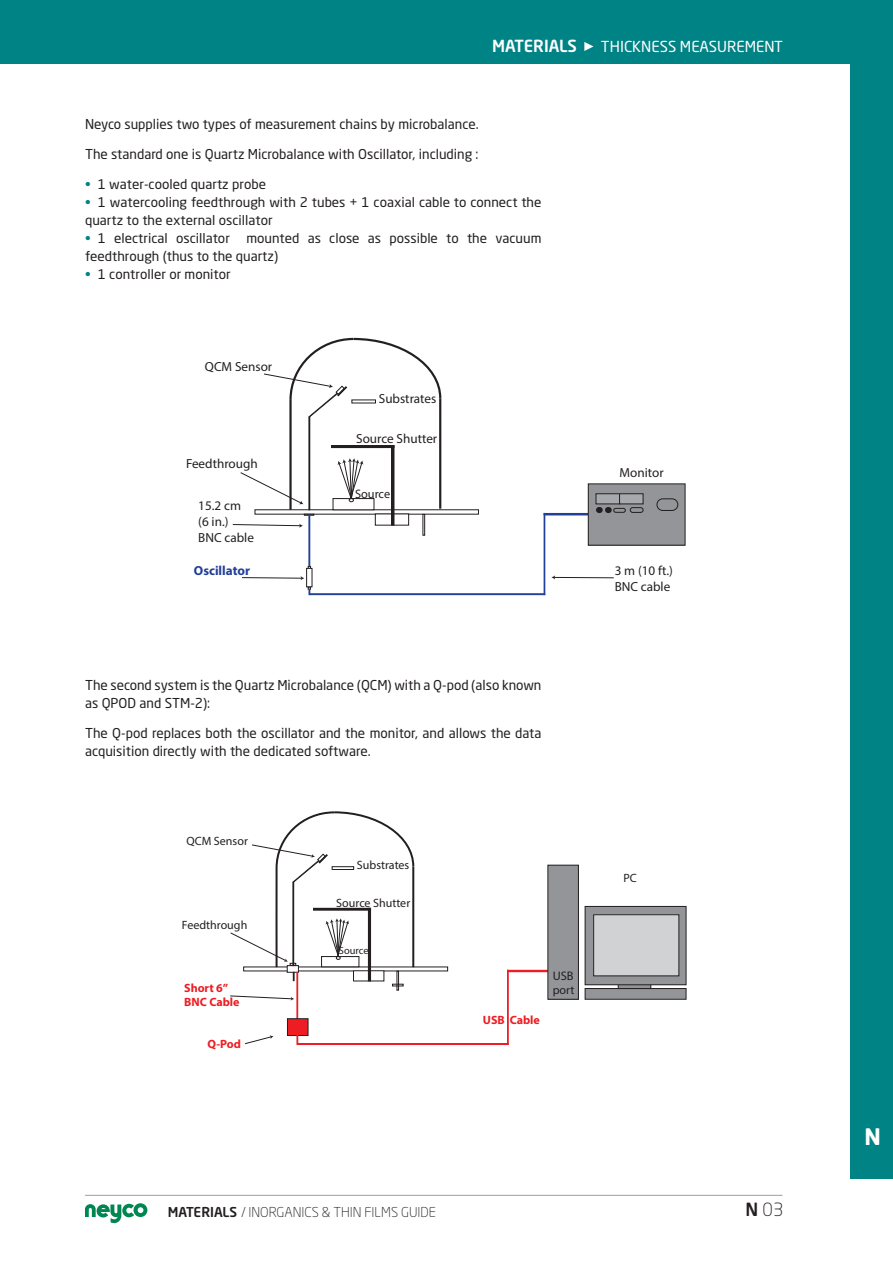
<style>
.page{position:relative;width:893px;height:1263px;background:#fff}
.page>*{position:absolute;margin:0;border:0;box-sizing:border-box;transform-origin:0 0}
.t1{font:700 22.5px "Neo Sans Pro";color:#fff}
.t2{font:300 18px "Neo Sans Pro";color:#231f20}
.t3{font:500 16.5px "Neo Sans Pro";letter-spacing:-.005em;color:#fff}
.t4{font:15px "Neo Sans Pro";color:#fff}
.t5{font:13.5px/18px "Neo Sans Pro";color:#231f20}
.t6{font:300 13.5px "Neo Sans Pro";color:#231f20}
.t7{font:13.2px/18px "Neo Sans Pro";color:#231f20}
.t8{font:13.2px/15.8px "Myriad Pro";color:#231f20}
.t9{font:700 13.2px "Myriad Pro";color:#223f99}
.t10{font:12.45px "Myriad Pro";color:#231f20}
.t11{font:12.3px "Myriad Pro";color:#231f20}
.t12{font:12px "Myriad Pro";color:#231f20}
.t13{font:700 12px/14.4px "Myriad Pro";color:#ee1d23}
.t14{font:10.35px "Myriad Pro";color:#231f20}
.s1{font-size:13.5px;color:#008385}
.s2{font-size:13.2px}
.s3{font-weight:500}
</style>
<div class="page">
<div style="left:0;top:0;width:893px;height:64px;background:#008385"></div>
<svg style="left:584px;top:42px;width:9px;height:9px"></svg>
<div style="left:850px;top:0;width:43px;height:1179px;background:#008385"></div>
<hr style="left:85px;top:1195px;width:697px;height:1px;background:#9d9fa2">
<svg style="left:85px;top:1203px;width:62px;height:20px"></svg>
<div style="left:309px;top:515px;width:1px;height:52px;border:1px solid #223f99"></div>
<div style="left:306px;top:568px;width:6px;height:19px;border:1px solid #231f20"></div>
<svg style="left:308px;top:587px;width:3px;height:8px"></svg>
<div style="left:310px;top:593px;width:235px;height:2px;border:1px solid #223f99"></div>
<div style="left:544px;top:513px;width:1px;height:82px;border:1px solid #223f99"></div>
<div style="left:544px;top:513px;width:44px;height:2px;border:1px solid #223f99"></div>
<div style="left:588px;top:484px;width:97px;height:61px;background:#939598"></div>
<div style="left:596px;top:494px;width:24px;height:10px;background:#a8a9ad"></div>
<div style="left:596px;top:493px;width:24px;height:11px;border:1px solid #231f20"></div>
<div style="left:620px;top:494px;width:23px;height:10px;background:#a8a9ad"></div>
<div style="left:619px;top:493px;width:24px;height:11px;border:1px solid #231f20"></div>
<div style="left:613px;top:508px;width:13px;height:4px;border:1px solid #231f20;border-radius:2px"></div>
<div style="left:630px;top:507px;width:13px;height:6px;border:1px solid #231f20;border-radius:2px"></div>
<div style="left:657px;top:499px;width:21px;height:12px;border:1px solid #231f20;border-radius:6px"></div>
<svg style="left:596px;top:507px;width:16px;height:6px"></svg>
<div style="left:391px;top:445px;width:3px;height:80px;border:1px solid #231f20"></div>
<div style="left:331px;top:445px;width:63px;height:3px;border:1px solid #231f20"></div>
<div style="left:309px;top:417px;width:1px;height:93px;border:1px solid #231f20"></div>
<div style="left:423px;top:514px;width:2px;height:21px;border:1px solid #231f20"></div>
<svg style="left:338px;top:458px;width:25px;height:44px"></svg>
<svg style="left:240px;top:472px;width:63px;height:32px"></svg>
<svg style="left:232px;top:524px;width:71px;height:4px"></svg>
<svg style="left:242px;top:576px;width:62px;height:4px"></svg>
<hr style="left:554px;top:577px;width:60px;height:1px;background:#231f20">
<hr style="left:289px;top:400px;width:3px;height:110px;background:#231f20">
<svg style="left:264px;top:337px;width:178px;height:80px"></svg>
<hr style="left:439px;top:398px;width:2px;height:111px;background:#231f20">
<div style="left:297px;top:972px;width:1px;height:47px;border:1px solid #ee1d23"></div>
<div style="left:287px;top:1019px;width:21px;height:16px;background:#ee1d23"></div>
<div style="left:287px;top:1018px;width:21px;height:18px;border:1px solid #231f20"></div>
<svg style="left:297px;top:1035px;width:212px;height:10px"></svg>
<hr style="left:508px;top:970px;width:1px;height:74px;background:#ee1d23">
<div style="left:507px;top:970px;width:1px;height:74px;border:1px solid #ee1d23"></div>
<div style="left:507px;top:970px;width:41px;height:2px;border:1px solid #ee1d23"></div>
<div style="left:548px;top:865px;width:30px;height:134px;background:#939598"></div>
<div style="left:548px;top:865px;width:31px;height:134px;border:1px solid #231f20"></div>
<div style="left:585px;top:988px;width:101px;height:11px;background:#939598"></div>
<div style="left:585px;top:988px;width:101px;height:11px;border:1px solid #231f20"></div>
<hr style="left:618px;top:984px;width:33px;height:4px;background:#939598">
<div style="left:618px;top:984px;width:33px;height:5px;border:1px solid #231f20"></div>
<div style="left:585px;top:906px;width:101px;height:79px;background:#939598"></div>
<div style="left:585px;top:906px;width:101px;height:79px;border:1px solid #231f20"></div>
<div style="left:594px;top:915px;width:85px;height:61px;background:#d1d2d4"></div>
<div style="left:593px;top:914px;width:86px;height:62px;border:1px solid #231f20"></div>
<svg style="left:245px;top:1035px;width:28px;height:9px"></svg>
<svg style="left:230px;top:811px;width:185px;height:190px"></svg>
<p class="t3" style="left:492px;top:36px;width:86px">MATERIALS</p>
<p class="t4" style="left:601px;top:37px;width:173px">Thickness Measurement</p>
<p class="t5" style="left:85px;top:115px;width:395px">Neyco supplies two types of measurement chains by microbalance.</p>
<p class="t5" style="left:85px;top:145px;width:395px">The standard one is Quartz Microbalance with Oscillator, including :</p>
<p class="t7" style="left:85px;top:175px;width:183px"><span class="s1">•</span> 1 water-cooled quartz probe</p>
<p class="t7" style="left:85px;top:193px;width:458px"><span class="s1">•</span> 1 watercooling feedthrough with 2 tubes + 1 coaxial cable to connect the quartz to the external oscillator</p>
<p class="t7" style="left:85px;top:229px;width:458px"><span class="s1">•</span> 1 electrical oscillator mounted as close as possible to the vacuum</p>
<p class="t5" style="left:85px;top:247px;width:195px"><span class="s2">feedthrough</span> (thus to the quartz)</p>
<p class="t7" style="left:85px;top:265px;width:147px"><span class="s1">•</span> 1 controller or monitor</p>
<p class="t8" style="left:205px;top:359px;width:69px">QCM Sensor</p>
<p class="t8" style="left:186px;top:455px;width:73px">Feedthrough</p>
<p class="t8" style="left:379px;top:390px;width:59px">Substrates</p>
<p class="t8" style="left:356px;top:431px;width:83px">Source Shutter</p>
<p class="t11" style="left:355px;top:486px;width:37px">Source</p>
<p class="t8" style="left:620px;top:464px;width:46px">Monitor</p>
<p class="t8" style="left:198px;top:498px;width:57px">15.2 cm (6 in.)<br>BNC cable</p>
<p class="t9" style="left:194px;top:562px;width:58px">Oscillator</p>
<p class="t8" style="left:615px;top:563px;width:60px">3 m (10 ft.)<br>BNC cable</p>
<p class="t5" style="left:85px;top:676px;width:458px">The second system is the Quartz Microbalance (QCM) with a Q-pod (also known as QPOD and STM-2):</p>
<p class="t5" style="left:85px;top:724px;width:458px">The Q-pod replaces both the oscillator and the monitor, and allows the data acquisition directly with the dedicated software.</p>
<p class="t12" style="left:186px;top:833px;width:63px">QCM Sensor</p>
<p class="t12" style="left:182px;top:918px;width:67px">Feedthrough</p>
<p class="t13" style="left:184px;top:980px;width:57px">Short 6”<br>BNC Cable</p>
<p class="t13" style="left:208px;top:1037px;width:35px">Q-Pod</p>
<p class="t12" style="left:357px;top:858px;width:54px">Substrates</p>
<p class="t12" style="left:336px;top:895px;width:75px">Source Shutter</p>
<p class="t14" style="left:339px;top:944px;width:31px">Source</p>
<p class="t13" style="left:483px;top:1012px;width:59px">USB Cable</p>
<p class="t10" style="left:553px;top:968px;width:22px">USB</p>
<p class="t12" style="left:553px;top:982px;width:23px">port</p>
<p class="t12" style="left:624px;top:870px;width:15px">PC</p>
<p class="t6" style="left:168px;top:1203px;width:270px"><span class="s3">MATERIALS</span> / INORGANICS &amp; THI N FI LMS GUI DE</p>
<h2 class="t2" style="left:745px;top:1199px;width:40px"><span class="s3">N</span> 03</h2>
<h1 class="t1" style="left:864px;top:1122px;width:18px">N</h1>
</div>
